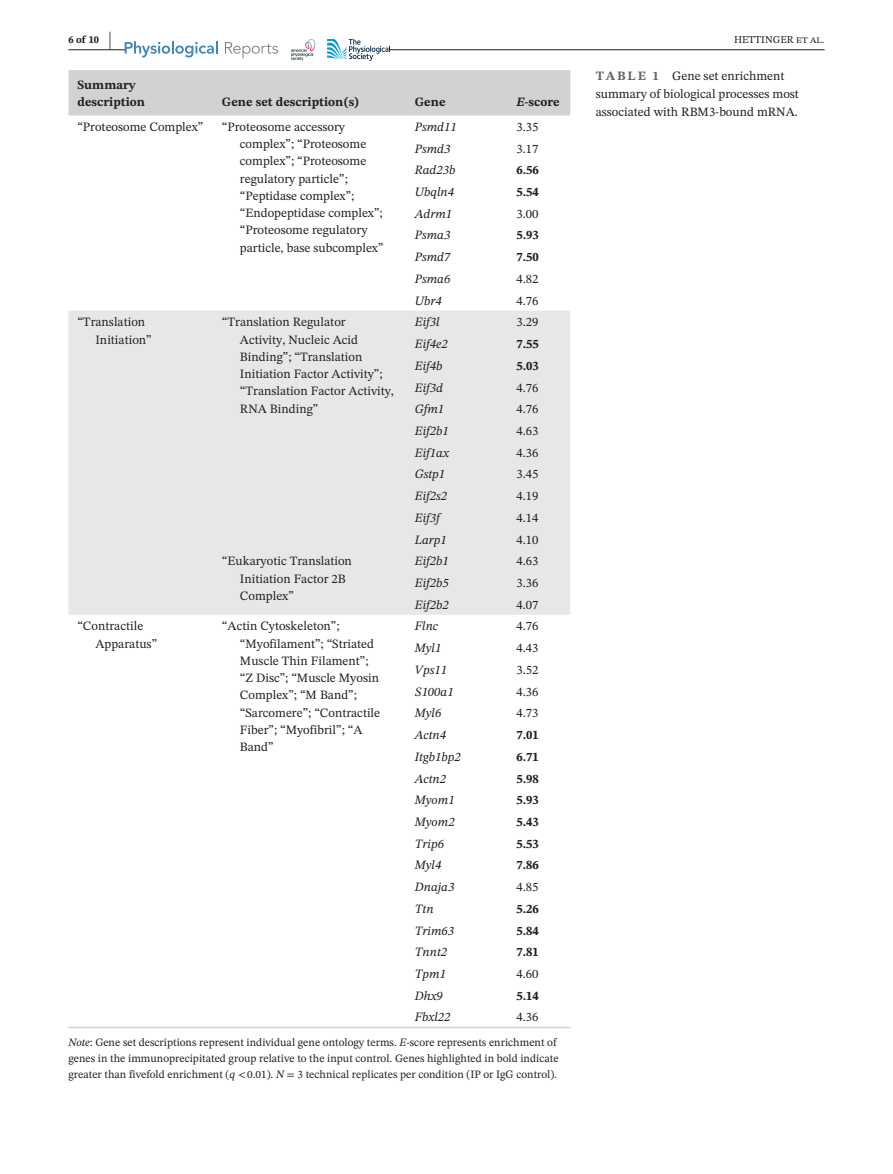
<style>
.page{position:relative;width:893px;height:1174px;background:#fff}
.page>*{position:absolute;margin:0;border:0;box-sizing:border-box;transform-origin:0 0}
.t1{font:12.75px/17.2px "STIX Two Text";color:#231f20}
.t2{font:italic 12.75px "STIX Two Text";color:#231f20}
.t3{font:700 12.75px/17.2px "STIX Two Text";color:#231f20}
.t4{font:11.25px/15.8px "STIX Two Text";color:#231f20}
.t5{font:10.5px "STIX Two Text";color:#231f20}
.t6{font:700 10.5px "STIX Two Text";color:#231f20}
.s1{font-size:21px}
.s2{font-weight:700;color:#636366}
.s3{font-style:italic}
.s4{font-family:"STIX"}
</style>
<div class="page">
<hr style="left:68px;top:49px;width:756px;height:1px;background:#231f20">
<div style="left:125px;top:39px;width:264px;height:21px;background:#fff"></div>
<svg style="left:291px;top:39px;width:24px;height:21px"></svg>
<img style="left:328px;top:39px;width:61px;height:21px">
<svg style="left:125px;top:41px;width:93px;height:16px"></svg>
<svg style="left:225px;top:42px;width:53px;height:16px"></svg>
<div style="left:68px;top:70px;width:502px;height:45px;background:#d1d2d4"></div>
<div style="left:68px;top:311px;width:502px;height:304px;background:#e6e7e9"></div>
<hr style="left:68px;top:1026px;width:145px;height:2px;background:#d1d2d4">
<hr style="left:213px;top:1026px;width:193px;height:2px;background:#d1d2d4">
<hr style="left:406px;top:1026px;width:101px;height:2px;background:#d1d2d4">
<hr style="left:507px;top:1026px;width:63px;height:2px;background:#d1d2d4">
<p class="t6" style="left:68px;top:32px;width:44px">6 of 10 <span class="s1">|</span></p>
<p class="t5" style="left:734px;top:32px;width:92px">HETTINGER et al.</p>
<p class="t3" style="left:77px;top:76px;width:69px">Summary description</p>
<p class="t1" style="left:596px;top:66px;width:205px;line-height:18px"><span class="s2">TABLE 1</span> Gene set enrichment summary of biological processes most associated with RBM3-bound mRNA.</p>
<p class="t3" style="left:222px;top:94px;width:139px">Gene set description(s)</p>
<p class="t3" style="left:415px;top:94px;width:32px">Gene</p>
<p class="t3" style="left:516px;top:94px;width:45px"><span class="s3">E-</span>score</p>
<p class="t1" style="left:77px;top:118px;width:128px">“Proteosome Complex”</p>
<p class="t1" style="left:240px;top:118px;width:145px;text-indent:-18px">“Proteosome accessory complex”; “Proteosome complex”; “Proteosome regulatory particle”; “Peptidase complex”; “Endopeptidase complex”; “Proteosome regulatory particle, base subcomplex”</p>
<p class="t2" style="left:415px;top:117px;width:43px">Psmd11</p>
<p class="t1" style="left:516px;top:118px;width:24px">3.35</p>
<p class="t2" style="left:415px;top:139px;width:37px">Psmd3</p>
<p class="t1" style="left:516px;top:140px;width:24px">3.17</p>
<p class="t2" style="left:415px;top:161px;width:42px">Rad23b</p>
<p class="t3" style="left:516px;top:162px;width:24px">6.56</p>
<p class="t2" style="left:415px;top:183px;width:41px">Ubqln4</p>
<p class="t3" style="left:516px;top:183px;width:24px">5.54</p>
<p class="t2" style="left:415px;top:204px;width:39px">Adrm1</p>
<p class="t1" style="left:516px;top:205px;width:24px">3.00</p>
<p class="t2" style="left:415px;top:226px;width:37px">Psma3</p>
<p class="t3" style="left:516px;top:227px;width:24px">5.93</p>
<p class="t2" style="left:415px;top:248px;width:37px">Psmd7</p>
<p class="t3" style="left:516px;top:249px;width:24px">7.50</p>
<p class="t2" style="left:415px;top:269px;width:37px">Psma6</p>
<p class="t1" style="left:516px;top:270px;width:24px">4.82</p>
<p class="t2" style="left:415px;top:291px;width:28px">Ubr4</p>
<p class="t1" style="left:516px;top:292px;width:24px">4.76</p>
<p class="t1" style="left:95px;top:313px;width:58px;text-indent:-18px">“Translation<br>Initiation”</p>
<p class="t1" style="left:240px;top:313px;width:156px;text-indent:-18px">“Translation Regulator<br>Activity, Nucleic Acid<br>Binding”; “Translation<br>Initiation Factor Activity”; “Translation Factor Activity,<br>RNA Binding”</p>
<p class="t2" style="left:415px;top:313px;width:26px">Eif3l</p>
<p class="t1" style="left:516px;top:313px;width:24px">3.29</p>
<p class="t2" style="left:415px;top:335px;width:34px">Eif4e2</p>
<p class="t3" style="left:516px;top:335px;width:24px">7.55</p>
<p class="t2" style="left:415px;top:356px;width:29px">Eif4b</p>
<p class="t3" style="left:516px;top:357px;width:24px">5.03</p>
<p class="t2" style="left:415px;top:378px;width:30px">Eif3d</p>
<p class="t1" style="left:516px;top:378px;width:24px">4.76</p>
<p class="t2" style="left:415px;top:400px;width:31px">Gfm1</p>
<p class="t1" style="left:516px;top:400px;width:24px">4.76</p>
<p class="t2" style="left:415px;top:421px;width:36px">Eif2b1</p>
<p class="t1" style="left:516px;top:422px;width:24px">4.63</p>
<p class="t2" style="left:415px;top:443px;width:35px">Eif1ax</p>
<p class="t1" style="left:516px;top:444px;width:24px">4.36</p>
<p class="t2" style="left:415px;top:465px;width:32px">Gstp1</p>
<p class="t1" style="left:516px;top:465px;width:24px">3.45</p>
<p class="t2" style="left:415px;top:487px;width:34px">Eif2s2</p>
<p class="t1" style="left:516px;top:487px;width:24px">4.19</p>
<p class="t2" style="left:415px;top:508px;width:27px">Eif3f</p>
<p class="t1" style="left:516px;top:509px;width:24px">4.14</p>
<p class="t2" style="left:415px;top:530px;width:33px">Larp1</p>
<p class="t1" style="left:516px;top:530px;width:24px">4.10</p>
<p class="t1" style="left:240px;top:552px;width:114px;text-indent:-18px">“Eukaryotic Translation<br>Initiation Factor 2B<br>Complex”</p>
<p class="t2" style="left:415px;top:552px;width:36px">Eif2b1</p>
<p class="t1" style="left:516px;top:552px;width:24px">4.63</p>
<p class="t2" style="left:415px;top:573px;width:36px">Eif2b5</p>
<p class="t1" style="left:516px;top:574px;width:24px">3.36</p>
<p class="t2" style="left:415px;top:595px;width:36px">Eif2b2</p>
<p class="t1" style="left:516px;top:596px;width:24px">4.07</p>
<p class="t1" style="left:95px;top:617px;width:63px;text-indent:-18px">“Contractile<br>Apparatus”</p>
<p class="t1" style="left:240px;top:617px;width:142px;text-indent:-18px">“Actin Cytoskeleton”; “Myofilament”; “Striated<br>Muscle Thin Filament”; “Z Disc”; “Muscle Myosin<br>Complex”; “M Band”; “Sarcomere”; “Contractile<br>Fiber”; “Myofibril”; “A<br>Band”</p>
<p class="t2" style="left:415px;top:617px;width:25px">Flnc</p>
<p class="t1" style="left:516px;top:617px;width:24px">4.76</p>
<p class="t2" style="left:415px;top:639px;width:28px">Myl1</p>
<p class="t1" style="left:516px;top:639px;width:24px">4.43</p>
<p class="t2" style="left:415px;top:660px;width:34px">Vps11</p>
<p class="t1" style="left:516px;top:661px;width:24px">3.52</p>
<p class="t2" style="left:415px;top:682px;width:40px">S100a1</p>
<p class="t1" style="left:516px;top:682px;width:24px">4.36</p>
<p class="t2" style="left:415px;top:704px;width:28px">Myl6</p>
<p class="t1" style="left:516px;top:704px;width:24px">4.73</p>
<p class="t2" style="left:415px;top:725px;width:33px">Actn4</p>
<p class="t3" style="left:516px;top:726px;width:24px">7.01</p>
<p class="t2" style="left:415px;top:747px;width:47px">Itgb1bp2</p>
<p class="t3" style="left:516px;top:748px;width:24px">6.71</p>
<p class="t2" style="left:415px;top:769px;width:33px">Actn2</p>
<p class="t3" style="left:516px;top:770px;width:24px">5.98</p>
<p class="t2" style="left:415px;top:791px;width:41px">Myom1</p>
<p class="t3" style="left:516px;top:791px;width:24px">5.93</p>
<p class="t2" style="left:415px;top:812px;width:41px">Myom2</p>
<p class="t3" style="left:516px;top:813px;width:24px">5.43</p>
<p class="t2" style="left:415px;top:834px;width:31px">Trip6</p>
<p class="t3" style="left:516px;top:835px;width:24px">5.53</p>
<p class="t2" style="left:415px;top:856px;width:28px">Myl4</p>
<p class="t3" style="left:516px;top:857px;width:24px">7.86</p>
<p class="t2" style="left:415px;top:877px;width:41px">Dnaja3</p>
<p class="t1" style="left:516px;top:878px;width:24px">4.85</p>
<p class="t2" style="left:415px;top:899px;width:20px">Ttn</p>
<p class="t3" style="left:516px;top:900px;width:24px">5.26</p>
<p class="t2" style="left:415px;top:921px;width:41px">Trim63</p>
<p class="t3" style="left:516px;top:922px;width:24px">5.84</p>
<p class="t2" style="left:415px;top:943px;width:34px">Tnnt2</p>
<p class="t3" style="left:516px;top:943px;width:24px">7.81</p>
<p class="t2" style="left:415px;top:964px;width:33px">Tpm1</p>
<p class="t1" style="left:516px;top:965px;width:24px">4.60</p>
<p class="t2" style="left:415px;top:986px;width:30px">Dhx9</p>
<p class="t3" style="left:516px;top:987px;width:24px">5.14</p>
<p class="t2" style="left:415px;top:1008px;width:37px">Fbxl22</p>
<p class="t1" style="left:516px;top:1008px;width:24px">4.36</p>
<p class="t4" style="left:68px;top:1034px;width:492px"><span class="s3">Note</span>: Gene set descriptions represent individual gene ontology terms. <span class="s3">E-</span>score represents enrichment of genes in the immunoprecipitated group relative to the input control. Genes highlighted in bold indicate greater than fivefold enrichment (<span class="s3">q</span> <span class="s4">&lt;</span>0.01). <span class="s3">N</span> <span class="s4">=</span> 3 technical replicates per condition (IP or IgG control).</p>
</div>
